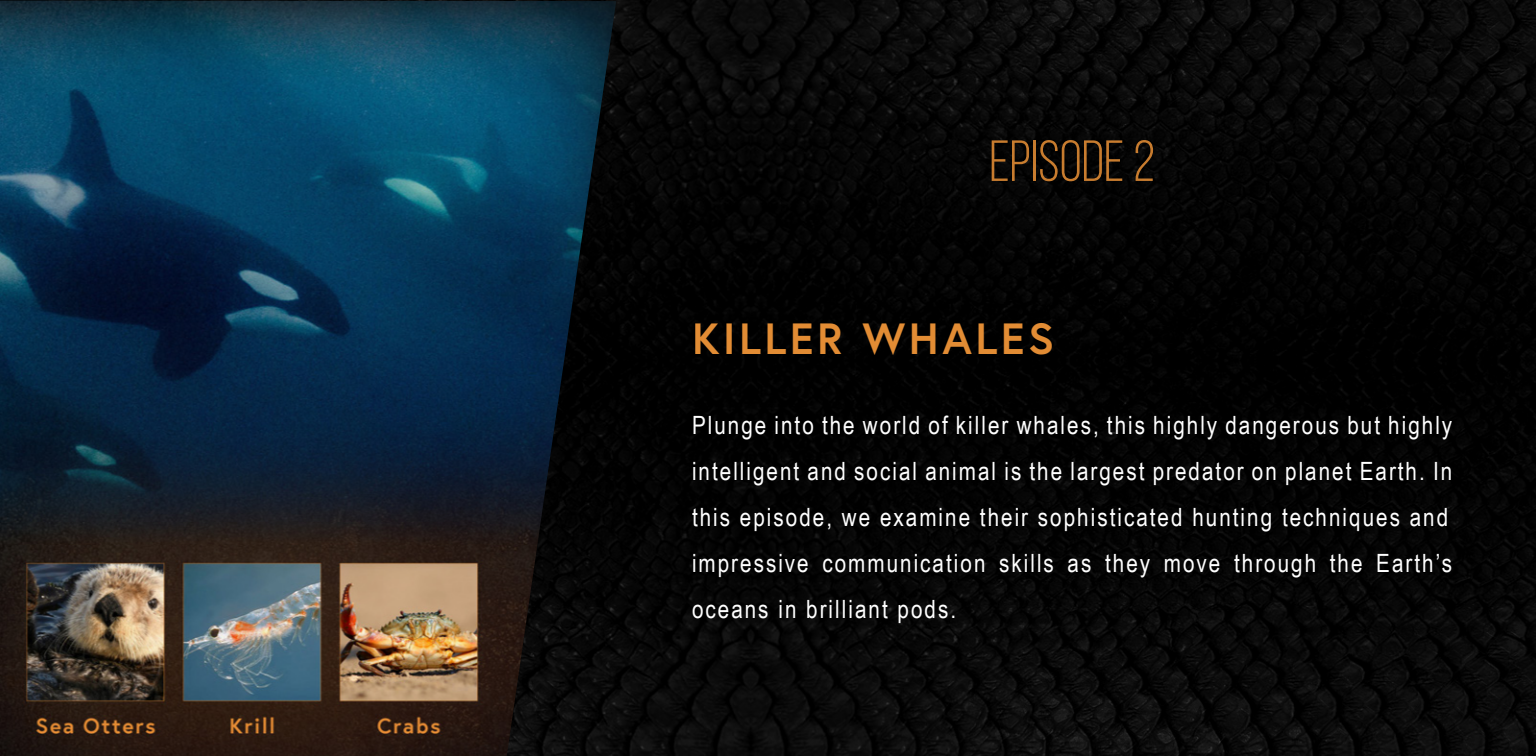
<style>
.page{position:relative;width:1536px;height:756px;background:#fff}
.page>*{position:absolute;margin:0;border:0;box-sizing:border-box;transform-origin:0 0}
.t1{font:58px "Bebas Neue";color:#f79939}
.t2{font:700 43.6px "Europa";letter-spacing:.08em;color:#f79939}
.t3{font:25.2px/46.2px "Arial Narrow";letter-spacing:.08em;color:#fff;text-align:justify}
</style>
<div class="page">
<img style="left:0;top:0;width:1536px;height:756px">
<img style="left:0;top:1px;width:616px;height:755px">
<h1 class="t1" style="left:989px;top:130px;width:167px">EPISODE 2</h1>
<h2 class="t2" style="left:692px;top:309px;width:364px">KILLER WHALES</h2>
<p class="t3" style="left:692px;top:401px;width:762px">Plunge into the world of killer whales, this highly dangerous but highly intelligent and social animal is the largest predator on planet Earth. In this episode, we examine their sophisticated hunting techniques and</p>
<p class="t3" style="left:692px;top:539px;width:762px">impressive communication skills as they move through the Earth’s oceans in brilliant pods.</p>
</div>
